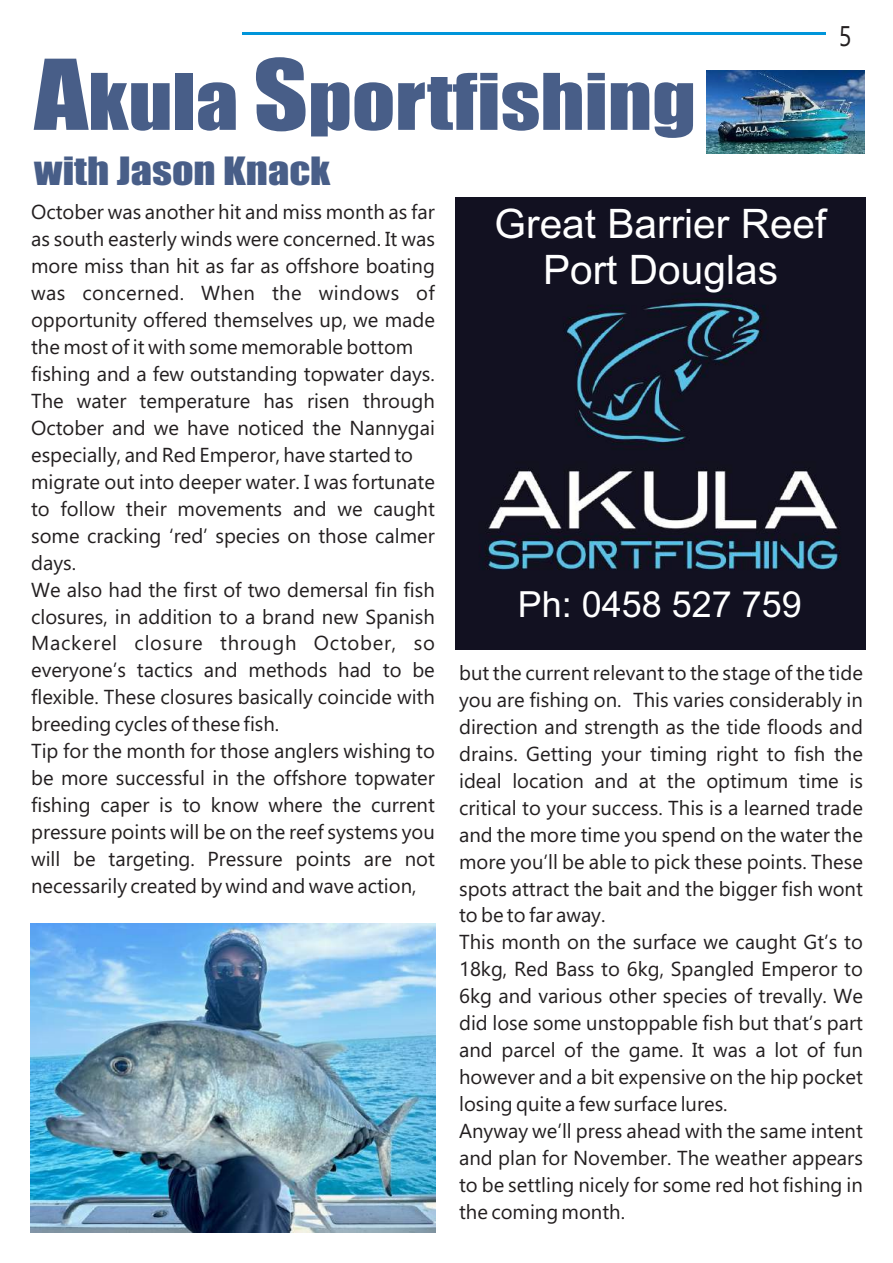
<style>
.page{position:relative;width:893px;height:1263px;background:#fff}
.page>*{position:absolute;margin:0;border:0;box-sizing:border-box;transform-origin:0 0}
.t1{font:72px "Impact";color:#485e88;scale:1.17 1}
.t2{font:40.65px/45.5px "Arial";color:#fff;text-align:center}
.t3{font:36px "Impact";color:#485e88;scale:1.17 1}
.t4{font:36px "Arial";color:#fff}
.t5{font:28.35px "Ebrima";color:#231f20;scale:.84 1}
.t6{font:20.25px/27px "Ebrima";color:#231f20}
.s1{font-size:90px}
</style>
<div class="page">
<hr style="left:243px;top:32px;width:583px;height:2px;background:#0095da">
<img style="left:456px;top:197px;width:409px;height:453px">
<img style="left:706px;top:71px;width:158px;height:82px">
<img style="left:30px;top:923px;width:405px;height:309px">
<h3 class="t5" style="left:839px;top:25px;width:17px">5</h3>
<h1 class="t1" style="left:34px;top:73px;width:567px"><span class="s1">A</span>kula <span class="s1">S</span>portfishing</h1>
<h3 class="t3" style="left:34px;top:157px;width:255px">with Jason Knack</h3>
<h2 class="t2" style="left:494px;top:205px;width:334px">Great Barrier Reef<br>Port Douglas</h2>
<p class="t6" style="left:31px;top:201px;width:405px">October was another hit and miss month as far as south easterly winds were concerned. It was more miss than hit as far as offshore boating was concerned. When the windows of opportunity offered themselves up, we made the most of it with some memorable bottom fishing and a few outstanding topwater days.<br>The water temperature has risen through October and we have noticed the Nannygai especially, and Red Emperor, have started to migrate out into deeper water. I was fortunate to follow their movements and we caught some cracking ‘red’ species on those calmer days.<br>We also had the first of two demersal fin fish closures, in addition to a brand new Spanish Mackerel closure through October, so everyone’s tactics and methods had to be flexible. These closures basically coincide with breeding cycles of these fish.<br>Tip for the month for those anglers wishing to be more successful in the offshore topwater fishing caper is to know where the current pressure points will be on the reef systems you will be targeting. Pressure points are not necessarily created by wind and wave action,</p>
<h3 class="t4" style="left:518px;top:591px;width:286px">Ph: 0458 527 759</h3>
<p class="t6" style="left:459px;top:661px;width:405px">but the current relevant to the stage of the tide you are fishing on. This varies considerably in direction and strength as the tide floods and drains. Getting your timing right to fish the ideal location and at the optimum time is critical to your success. This is a learned trade and the more time you spend on the water the more you’ll be able to pick these points. These spots attract the bait and the bigger fish wont to be to far away.<br>This month on the surface we caught Gt’s to 18kg, Red Bass to 6kg, Spangled Emperor to 6kg and various other species of trevally. We did lose some unstoppable fish but that’s part and parcel of the game. It was a lot of fun however and a bit expensive on the hip pocket losing quite a few surface lures.<br>Anyway we’ll press ahead with the same intent and plan for November. The weather appears to be settling nicely for some red hot fishing in the coming month.</p>
</div>
